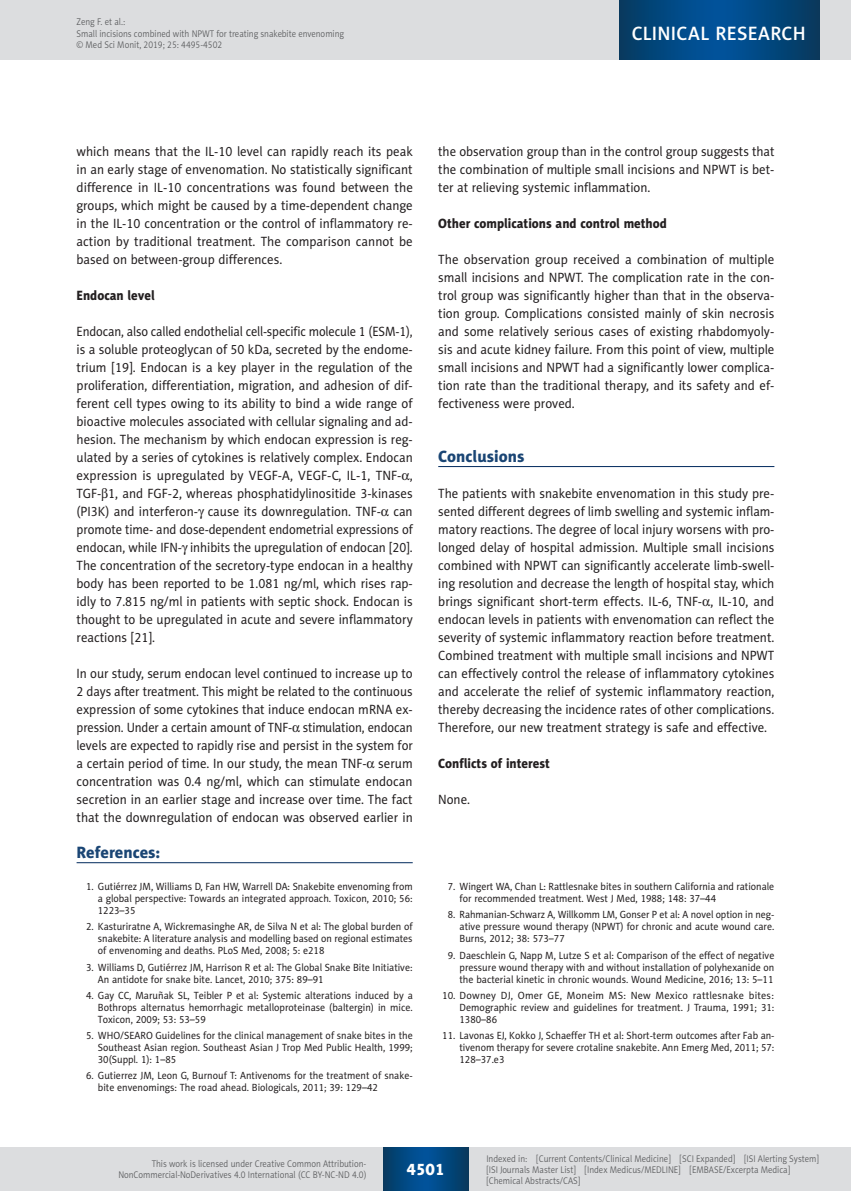
<style>
.page{position:relative;width:851px;height:1191px;background:#fff}
.page>*{position:absolute;margin:0;border:0;box-sizing:border-box;transform-origin:0 0}
.t1{font:19.5px "Naomi Sans EFN Medium";letter-spacing:.015em;color:#fff}
.MSM_Headline_1{font:16.5px "Naomi Sans EFN Heavy";color:#1a4574}
.MSM_Referencje_Tytul{font:16.5px "Naomi Sans EFN Heavy";color:#1a4574}
.t2{font:16.5px "Naomi Sans EFN Heavy";color:#fff}
.MSM_Body{font:13.5px/18px "Naomi Sans EFN";color:#231f20;text-align:justify;scale:.95 1}
.MSM_Body-2{font:13.5px/18px "Naomi Sans EFN";color:#231f20;text-align:justify;scale:.92 1}
.MSM_Body-3{font:13.5px/18px "Naomi Sans EFN";color:#231f20;text-align:justify;scale:.96 1}
.MSM_Body-4{font:13.5px/18px "Naomi Sans EFN";color:#231f20;text-align:justify;scale:.94 1}
.MSM_Headline_2{font:13.5px "Naomi Sans EFN Heavy";color:#231f20;scale:.95 1}
.MSM_Referencje_punkt{font:10.5px/12px "Naomi Sans EFN";color:#231f20;text-align:justify;scale:.95 1}
.MSM_Referencje_punkt-2{font:10.5px/12px "Naomi Sans EFN";color:#231f20;text-align:justify;scale:.94 1}
.MSM_Referencje_punkt-3{font:10.5px/12px "Naomi Sans EFN";color:#231f20;text-align:justify}
.t3{font:9.75px/11.2px "Naomi Sans EFN Light";color:#57585a;scale:.9 1}
.s1{font-family:"Standard Sym L"}
</style>
<div class="page">
<hr style="left:438px;top:466px;width:336px;height:1px;background:#00295c">
<hr style="left:77px;top:862px;width:335px;height:1px;background:#00295c">
<div style="left:0;top:1148px;width:850px;height:43px;background:#dcdddf"></div>
<svg style="left:383px;top:1147px;width:85px;height:43px;background:#02477e"></svg>
<div style="left:0;top:0;width:850px;height:60px;background:#dcdddf"></div>
<svg style="left:619px;top:0;width:200px;height:60px;background:#02477e"></svg>
<p class="t3" style="left:77px;top:16px;width:299px">Zeng F. et al.:<br>Small incisions combined with NPWT for treating snakebite envenoming © Med Sci Monit, 2019; 25: 4495-4502</p>
<h1 class="t1" style="left:631px;top:22px;width:175px">CLINICAL RESEARCH</h1>
<p class="MSM_Body" style="left:77px;top:142px;width:355px">which means that the IL-10 level can rapidly reach its peak in an early stage of envenomation. No statistically significant difference in IL-10 concentrations was found between the groups, which might be caused by a time-dependent change in the IL-10 concentration or the control of inflammatory re&shy;action by traditional treatment. The comparison cannot be based on between-group differences.</p>
<p class="MSM_Headline_2" style="left:77px;top:287px;width:84px">Endocan level</p>
<p class="MSM_Body-2" style="left:77px;top:322px;width:367px">Endocan, also called endothelial cell-specific molecule 1 (ESM-1), is a soluble proteoglycan of 50 kDa, secreted by the endome&shy;trium [19]. Endocan is a key player in the regulation of the proliferation, differentiation, migration, and adhesion of dif&shy;ferent cell types owing to its ability to bind a wide range of bioactive molecules associated with cellular signaling and ad&shy;hesion. The mechanism by which endocan expression is reg&shy;ulated by a series of cytokines is relatively complex. Endocan expression is upregulated by VEGF-A, VEGF-C, IL-1, TNF-<span class="s1">a</span>, TGF-<span class="s1">b</span>1, and FGF-2, whereas phosphatidylinositide 3-kinases (PI3K) and interferon-<span class="s1">g</span> cause its downregulation. TNF-<span class="s1">a</span> can promote time- and dose-dependent endometrial expressions of endocan, while IFN-<span class="s1">g</span> inhibits the upregulation of endocan [20].<br>The concentration of the secretory-type endocan in a healthy body has been reported to be 1.081 ng/ml, which rises rap&shy;idly to 7.815 ng/ml in patients with septic shock. Endocan is thought to be upregulated in acute and severe inflammatory reactions [21].</p>
<p class="MSM_Body" style="left:77px;top:664px;width:355px">In our study, serum endocan level continued to increase up to 2 days after treatment. This might be related to the continuous expression of some cytokines that induce endocan mRNA ex&shy;pression. Under a certain amount of TNF-<span class="s1">a</span> stimulation, endocan levels are expected to rapidly rise and persist in the system for a certain period of time. In our study, the mean TNF-<span class="s1">a</span> serum concentration was 0.4 ng/ml, which can stimulate endocan secretion in an earlier stage and increase over time. The fact that the downregulation of endocan was observed earlier in</p>
<p class="MSM_Referencje_Tytul" style="left:77px;top:842px;width:85px">References:</p>
<p class="MSM_Referencje_punkt" style="left:98px;top:880px;width:333px;text-indent:-12px">1. Gutiérrez JM, Williams D, Fan HW, Warrell DA: Snakebite envenoming from a global perspective: Towards an integrated approach. Toxicon, 2010; 56:<br>1223–35</p>
<p class="MSM_Referencje_punkt" style="left:98px;top:921px;width:333px;text-indent:-12px">2. Kasturiratne A, Wickremasinghe AR, de Silva N et al: The global burden of snakebite: A literature analysis and modelling based on regional estimates of envenoming and deaths. PLoS Med, 2008; 5: e218</p>
<p class="MSM_Referencje_punkt" style="left:98px;top:961px;width:333px;text-indent:-12px">3. Williams D, Gutiérrez JM, Harrison R et al: The Global Snake Bite Initiative:<br>An antidote for snake bite. Lancet, 2010; 375: 89–91</p>
<p class="MSM_Referencje_punkt" style="left:98px;top:989px;width:333px;text-indent:-12px">4. Gay CC, Maruñak SL, Teibler P et al: Systemic alterations induced by a Bothrops alternatus hemorrhagic metalloproteinase (baltergin) in mice.<br>Toxicon, 2009; 53: 53–59</p>
<p class="MSM_Referencje_punkt" style="left:98px;top:1029px;width:333px;text-indent:-12px">5. WHO/SEARO Guidelines for the clinical management of snake bites in the Southeast Asian region. Southeast Asian J Trop Med Public Health, 1999; 30(Suppl. 1): 1–85</p>
<p class="MSM_Referencje_punkt" style="left:98px;top:1070px;width:333px;text-indent:-12px">6. Gutierrez JM, Leon G, Burnouf T: Antivenoms for the treatment of snake&shy;bite envenomings: The road ahead. Biologicals, 2011; 39: 129–42</p>
<p class="MSM_Body-4" style="left:438px;top:142px;width:359px">the observation group than in the control group suggests that the combination of multiple small incisions and NPWT is bet&shy;ter at relieving systemic inflammation.</p>
<p class="MSM_Headline_2" style="left:438px;top:215px;width:242px">Other complications and control method</p>
<p class="MSM_Body-3" style="left:438px;top:250px;width:351px">The observation group received a combination of multiple small incisions and NPWT. The complication rate in the con&shy;trol group was significantly higher than that in the observa&shy;tion group. Complications consisted mainly of skin necrosis and some relatively serious cases of existing rhabdomyoly&shy;sis and acute kidney failure. From this point of view, multiple small incisions and NPWT had a significantly lower complica&shy;tion rate than the traditional therapy, and its safety and ef&shy;fectiveness were proved.</p>
<p class="MSM_Headline_1" style="left:438px;top:446px;width:88px">Conclusions</p>
<p class="MSM_Body" style="left:438px;top:484px;width:355px">The patients with snakebite envenomation in this study pre&shy;sented different degrees of limb swelling and systemic inflam&shy;matory reactions. The degree of local injury worsens with pro&shy;longed delay of hospital admission. Multiple small incisions combined with NPWT can significantly accelerate limb-swell&shy;ing resolution and decrease the length of hospital stay, which brings significant short-term effects. IL-6, TNF-<span class="s1">a</span>, IL-10, and endocan levels in patients with envenomation can reflect the severity of systemic inflammatory reaction before treatment.<br>Combined treatment with multiple small incisions and NPWT can effectively control the release of inflammatory cytokines and accelerate the relief of systemic inflammatory reaction, thereby decreasing the incidence rates of other complications.<br>Therefore, our new treatment strategy is safe and effective.</p>
<p class="MSM_Headline_2" style="left:438px;top:755px;width:119px">Conflicts of interest</p>
<p class="MSM_Body" style="left:438px;top:790px;width:35px">None.</p>
<p class="MSM_Referencje_punkt" style="left:459px;top:880px;width:332px;text-indent:-12px">7. Wingert WA, Chan L: Rattlesnake bites in southern California and rationale for recommended treatment. West J Med, 1988; 148: 37–44</p>
<p class="MSM_Referencje_punkt-2" style="left:459px;top:909px;width:336px;text-indent:-12px">8. Rahmanian-Schwarz A, Willkomm LM, Gonser P et al: A novel option in neg&shy;ative pressure wound therapy (NPWT) for chronic and acute wound care.<br>Burns, 2012; 38: 573–77</p>
<p class="MSM_Referencje_punkt" style="left:459px;top:949px;width:333px;text-indent:-12px">9. Daeschlein G, Napp M, Lutze S et al: Comparison of the effect of negative pressure wound therapy with and without installation of polyhexanide on the bacterial kinetic in chronic wounds. Wound Medicine, 2016; 13: 5–11</p>
<p class="MSM_Referencje_punkt-3" style="left:459px;top:989px;width:316px;text-indent:-17px">10. Downey DJ, Omer GE, Moneim MS: New Mexico rattlesnake bites:<br>Demographic review and guidelines for treatment. J Trauma, 1991; 31:<br>1380–86</p>
<p class="MSM_Referencje_punkt" style="left:459px;top:1029px;width:333px;text-indent:-17px">11. Lavonas EJ, Kokko J, Schaeffer TH et al: Short-term outcomes after Fab an&shy;tivenom therapy for severe crotaline snakebite. Ann Emerg Med, 2011; 57:<br>128–37.e3</p>
<p class="t3" style="left:118px;top:1158px;width:277px;text-align:right">This work is licensed under Creative Common Attribution-<br>NonCommercial-NoDerivatives 4.0 International (CC BY-NC-ND 4.0)</p>
<p class="t2" style="left:406px;top:1159px;width:40px">4501</p>
<p class="t3" style="left:486px;top:1152px;width:371px">Indexed in: [Current Contents/Clinical Medicine] [SCI Expanded] [ISI Alerting System] [ISI Journals Master List] [Index Medicus/MEDLINE] [EMBASE/Excerpta Medica] [Chemical Abstracts/CAS]</p>
</div>
